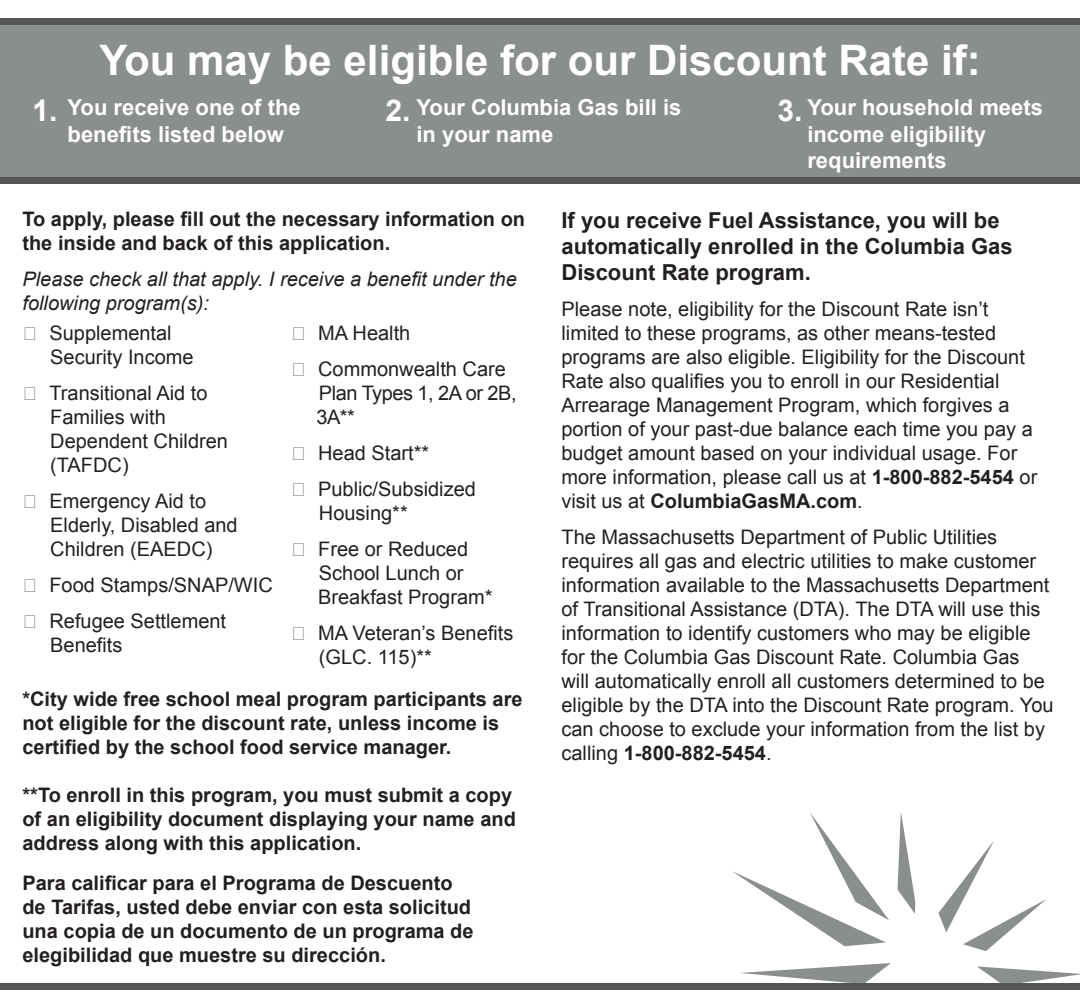
<style>
.page{position:relative;width:1080px;height:1008px;background:#fff}
.page>*{position:absolute;margin:0;border:0;box-sizing:border-box;transform-origin:0 0}
.t1{font:700 42px "Arial";color:#fff}
.t2{font:700 30px "Arial";color:#fff}
.t3{font:700 22px/26.4px "Arial";color:#fff}
.t4{font:700 22px/26.4px "Arial";color:#231f20}
.Check_list_paragraph{font:20px/24px "Arial";color:#231f20}
.t5{font:700 20px/24px "Arial";color:#231f20}
.t6{font:italic 20px/24px "Arial";color:#231f20}
.Check_list_paragraph-2{font:20px "Arial";letter-spacing:-.025em;color:#231f20}
.s1{font-weight:700}
</style>
<div class="page">
<div style="left:0;top:18px;width:1080px;height:163px;background:#8a8e8d"></div>
<svg style="left:732px;top:813px;width:157px;height:133px"></svg>
<svg style="left:740px;top:963px;width:151px;height:21px"></svg>
<svg style="left:898px;top:812px;width:17px;height:102px"></svg>
<svg style="left:938px;top:841px;width:108px;height:110px"></svg>
<svg style="left:977px;top:967px;width:103px;height:17px"></svg>
<div style="left:0;top:18px;width:1080px;height:7px;background:#545555"></div>
<div style="left:1px;top:178px;width:1079px;height:6px;background:#545555"></div>
<div style="left:0;top:984px;width:1080px;height:6px;background:#545555"></div>
<p class="t1" style="left:99px;top:32px;width:883px">You may be eligible for our Discount Rate if:</p>
<p class="t2" style="left:33px;top:90px;width:27px">1.</p>
<p class="t2" style="left:385px;top:90px;width:27px">2.</p>
<p class="t3" style="left:417px;top:95px;width:266px">Your Columbia Gas bill is</p>
<p class="t2" style="left:777px;top:90px;width:27px">3.</p>
<p class="t3" style="left:417px;top:121px;width:138px">in your name</p>
<p class="t3" style="left:68px;top:95px;width:235px">You receive one of the benefits listed below</p>
<p class="t3" style="left:807px;top:95px;width:237px">Your household meets income eligibility requirements</p>
<p class="t5" style="left:22px;top:208px;width:504px">To apply, please fill out the necessary information on the inside and back of this application.</p>
<p class="t6" style="left:22px;top:267px;width:496px">Please check all that apply. I receive a benefit under the following program(s):</p>
<p class="Check_list_paragraph" style="left:22px;top:321px;width:151px">̆ Supplemental</p>
<p class="Check_list_paragraph" style="left:50px;top:345px;width:145px">Security Income</p>
<p class="Check_list_paragraph" style="left:22px;top:381px;width:187px">̆ Transitional Aid to</p>
<p class="Check_list_paragraph" style="left:50px;top:405px;width:117px">Families with</p>
<p class="Check_list_paragraph" style="left:50px;top:429px;width:179px">Dependent Children</p>
<p class="Check_list_paragraph" style="left:50px;top:453px;width:80px">(TAFDC)</p>
<p class="Check_list_paragraph" style="left:22px;top:489px;width:185px">̆ Emergency Aid to</p>
<p class="Check_list_paragraph" style="left:50px;top:513px;width:189px">Elderly, Disabled and</p>
<p class="Check_list_paragraph" style="left:50px;top:537px;width:164px">Children (EAEDC)</p>
<p class="Check_list_paragraph" style="left:22px;top:573px;width:252px">̆ Food Stamps/SNAP/WIC</p>
<p class="Check_list_paragraph" style="left:22px;top:609px;width:205px">̆ Refugee Settlement</p>
<p class="Check_list_paragraph" style="left:50px;top:633px;width:74px">Benefits</p>
<p class="Check_list_paragraph" style="left:291px;top:321px;width:121px">̆ MA Health</p>
<p class="Check_list_paragraph" style="left:291px;top:357px;width:216px">̆ Commonwealth Care</p>
<p class="Check_list_paragraph-2" style="left:319px;top:380px;width:199px">Plan Types 1, 2A or 2B,</p>
<p class="Check_list_paragraph" style="left:316px;top:405px;width:40px">3A**</p>
<p class="Check_list_paragraph" style="left:291px;top:441px;width:140px">̆ Head Start**</p>
<p class="Check_list_paragraph" style="left:291px;top:477px;width:186px">̆ Public/Subsidized</p>
<p class="Check_list_paragraph" style="left:319px;top:501px;width:90px">Housing**</p>
<p class="Check_list_paragraph" style="left:291px;top:537px;width:179px">̆ Free or Reduced</p>
<p class="Check_list_paragraph" style="left:318px;top:561px;width:176px">School Lunch or<br>Breakfast Program*</p>
<p class="Check_list_paragraph" style="left:291px;top:621px;width:224px">̆ MA Veteran’s Benefits</p>
<p class="Check_list_paragraph" style="left:319px;top:645px;width:114px">(GLC. 115)**</p>
<p class="t5" style="left:22px;top:687px;width:502px">*City wide free school meal program participants are not eligible for the discount rate, unless income is certified by the school food service manager.</p>
<p class="t5" style="left:22px;top:783px;width:495px">**To enroll in this program, you must submit a copy of an eligibility document displaying your name and address along with this application.</p>
<p class="t5" style="left:22px;top:871px;width:453px">Para calificar para el Programa de Descuento de Tarifas, usted debe enviar con esta solicitud una copia de un documento de un programa de elegibilidad que muestre su dirección.</p>
<p class="t4" style="left:562px;top:207px;width:440px">If you receive Fuel Assistance, you will be</p>
<p class="t4" style="left:562px;top:234px;width:453px">automatically enrolled in the Columbia Gas<br>Discount Rate program.</p>
<p class="Check_list_paragraph" style="left:562px;top:297px;width:428px">Please note, eligibility for the Discount Rate isn’t</p>
<p class="Check_list_paragraph" style="left:562px;top:321px;width:477px">limited to these programs, as other means-tested programs are also eligible. Eligibility for the Discount Rate also qualifies you to enroll in our Residential Arrearage Management Program, which forgives a portion of your past-due balance each time you pay a budget amount based on your individual usage. For more information, please call us at <span class="s1">1-800-882-5454</span> or visit us at <span class="s1">ColumbiaGasMA.com</span>.</p>
<p class="Check_list_paragraph" style="left:562px;top:525px;width:494px">The Massachusetts Department of Public Utilities requires all gas and electric utilities to make customer information available to the Massachusetts Department of Transitional Assistance (DTA). The DTA will use this information to identify customers who may be eligible for the Columbia Gas Discount Rate. Columbia Gas<br>will automatically enroll all customers determined to be eligible by the DTA into the Discount Rate program. You can choose to exclude your information from the list by calling <span class="s1">1-800-882-5454</span>.</p>
</div>
